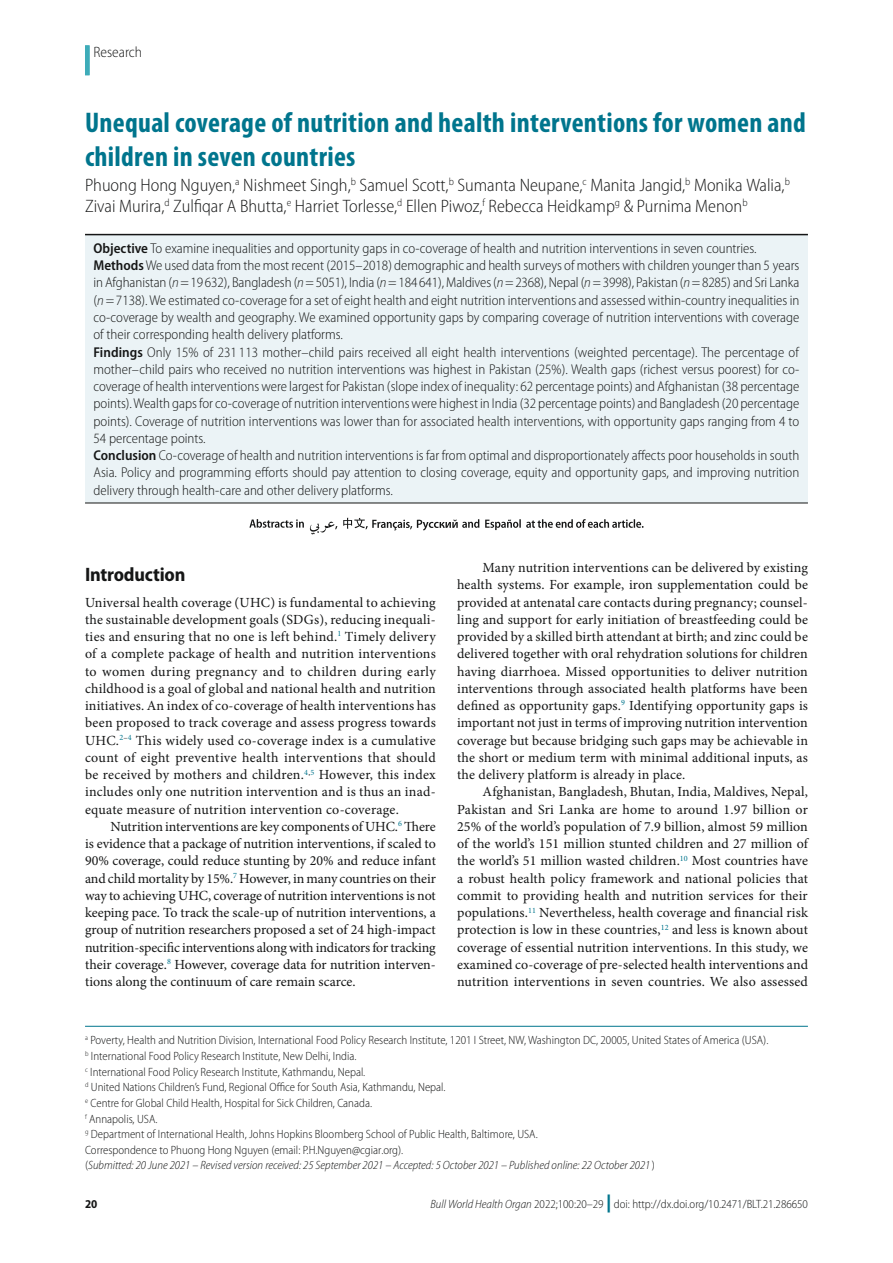
<style>
.page{position:relative;width:893px;height:1263px;background:#fff}
.page>*{position:absolute;margin:0;border:0;box-sizing:border-box;transform-origin:0 0}
.t1{font:700 condensed 28.5px/33.8px "Myriad Pro";letter-spacing:.01em;color:#00758d}
.t2{font:700 semi-condensed 19.5px "Myriad Pro";letter-spacing:-.01em;color:#151616}
.t3{font:300 semi-condensed 18px/21px "Myriad Pro";color:#151616}
.t4{font:300 semi-condensed 15px "Myriad Pro";color:#151616}
.t5{font:300 semi-condensed 14.25px/17.2px "Myriad Pro";color:#151616}
.t6{font:13.95px/17.2px "Minion Pro";letter-spacing:.01em;color:#151616;text-align:justify}
.t7{font:300 semi-condensed 12px/15.6px "Myriad Pro";color:#151616}
.t8{font:700 semi-condensed 12px "Myriad Pro";color:#151616}
.s1{font-weight:600}
.s2{font-style:italic}
.s3{font-weight:900;font-stretch:normal;font-size:18px;color:#00758d}
</style>
<div class="page">
<div style="left:85px;top:45px;width:5px;height:30px;background:#3eacb9"></div>
<hr style="left:85px;top:1026px;width:723px;height:1px;background:#00758d">
<div style="left:85px;top:235px;width:723px;height:268px;background:#ebf3f6"></div>
<hr style="left:85px;top:234px;width:723px;height:1px;background:#151616">
<hr style="left:85px;top:503px;width:723px;height:1px;background:#151616">
<svg style="left:310px;top:518px;width:334px;height:17px"></svg>
<svg style="left:249px;top:519px;width:55px;height:9px"></svg>
<p class="t4" style="left:94px;top:44px;width:50px">Research</p>
<h1 class="t1" style="left:85px;top:106px;width:722px">Unequal coverage of nutrition and health interventions for women and children in seven countries</h1>
<p class="t3" style="left:85px;top:175px;width:706px">Phuong Hong Nguyen,<sup>a</sup> Nishmeet Singh,<sup>b</sup> Samuel Scott,<sup>b</sup> Sumanta Neupane,<sup>c</sup> Manita Jangid,<sup>b</sup> Monika Walia,<sup>b<br></sup>Zivai Murira,<sup>d</sup> Zulfiqar A Bhutta,<sup>e</sup> Harriet Torlesse,<sup>d</sup> Ellen Piwoz,<sup>f</sup> Rebecca Heidkamp<sup>g</sup> &amp; Purnima Menon<sup>b</sup></p>
<p class="t5" style="left:93px;top:240px;width:707px"><span class="s1">Objective</span> To examine inequalities and opportunity gaps in co-coverage of health and nutrition interventions in seven countries.<br><span class="s1">Methods</span> We used data from the most recent (2015–2018) demographic and health surveys of mothers with children younger than 5 years in Afghanistan (<span class="s2">n</span>=19 632), Bangladesh (<span class="s2">n</span>=5051), India (<span class="s2">n</span>=184 641), Maldives (<span class="s2">n</span>=2368), Nepal (<span class="s2">n=</span>3998), Pakistan (<span class="s2">n</span>=8285) and Sri Lanka (<span class="s2">n</span>=7138). We estimated co-coverage for a set of eight health and eight nutrition interventions and assessed within-country inequalities in co-coverage by wealth and geography. We examined opportunity gaps by comparing coverage of nutrition interventions with coverage of their corresponding health delivery platforms.<br><span class="s1">Findings</span> Only 15% of 231 113 mother–child pairs received all eight health interventions (weighted percentage). The percentage of mother–child pairs who received no nutrition interventions was highest in Pakistan (25%). Wealth gaps (richest versus poorest) for co&shy;coverage of health interventions were largest for Pakistan (slope index of inequality: 62 percentage points) and Afghanistan (38 percentage points). Wealth gaps for co-coverage of nutrition interventions were highest in India (32 percentage points) and Bangladesh (20 percentage points). Coverage of nutrition interventions was lower than for associated health interventions, with opportunity gaps ranging from 4 to 54 percentage points.<br><span class="s1">Conclusion</span> Co-coverage of health and nutrition interventions is far from optimal and disproportionately affects poor households in south Asia. Policy and programming efforts should pay attention to closing coverage, equity and opportunity gaps, and improving nutrition delivery through health-care and other delivery platforms.</p>
<h2 class="t2" style="left:85px;top:562px;width:102px">Introduction</h2>
<p class="t6" style="left:85px;top:594px;width:352px">Universal health coverage (UHC) is fundamental to achieving the sustainable development goals (SDGs), reducing inequali&shy;ties and ensuring that no one is left behind.<sup>1</sup> Timely delivery of a complete package of health and nutrition interventions to women during pregnancy and to children during early childhood is a goal of global and national health and nutrition initiatives. An index of co-coverage of health interventions has been proposed to track coverage and assess progress towards UHC.<sup>2</sup><sup>–</sup><sup>4</sup> This widely used co-coverage index is a cumulative count of eight preventive health interventions that should be received by mothers and children.<sup>4</sup><sup>,</sup><sup>5</sup> However, this index includes only one nutrition intervention and is thus an inad&shy;equate measure of nutrition intervention co-coverage.</p>
<p class="t6" style="left:85px;top:818px;width:352px;text-indent:26px">Nutrition interventions are key components of UHC.<sup>6</sup> There is evidence that a package of nutrition interventions, if scaled to 90% coverage, could reduce stunting by 20% and reduce infant and child mortality by 15%.<sup>7</sup> However, in many countries on their way to achieving UHC, coverage of nutrition interventions is not keeping pace. To track the scale-up of nutrition interventions, a group of nutrition researchers proposed a set of 24 high-impact nutrition-specific interventions along with indicators for tracking their coverage.<sup>8</sup> However, coverage data for nutrition interven&shy;tions along the continuum of care remain scarce.</p>
<p class="t6" style="left:457px;top:559px;width:352px;text-indent:26px">Many nutrition interventions can be delivered by existing health systems. For example, iron supplementation could be provided at antenatal care contacts during pregnancy; counsel&shy;ling and support for early initiation of breastfeeding could be provided by a skilled birth attendant at birth; and zinc could be delivered together with oral rehydration solutions for children having diarrhoea. Missed opportunities to deliver nutrition interventions through associated health platforms have been defined as opportunity gaps.<sup>9</sup> Identifying opportunity gaps is important not just in terms of improving nutrition intervention coverage but because bridging such gaps may be achievable in the short or medium term with minimal additional inputs, as the delivery platform is already in place.</p>
<p class="t6" style="left:457px;top:783px;width:352px;text-indent:26px">Afghanistan, Bangladesh, Bhutan, India, Maldives, Nepal, Pakistan and Sri Lanka are home to around 1.97 billion or 25% of the world’s population of 7.9 billion, almost 59 million of the world’s 151 million stunted children and 27 million of the world’s 51 million wasted children.<sup>10</sup> Most countries have a robust health policy framework and national policies that commit to providing health and nutrition services for their populations.<sup>11</sup> Nevertheless, health coverage and financial risk protection is low in these countries,<sup>12</sup> and less is known about coverage of essential nutrition interventions. In this study, we examined co-coverage of pre-selected health interventions and nutrition interventions in seven countries. We also assessed</p>
<p class="t7" style="left:85px;top:1033px;width:685px"><sup>a</sup> Poverty, Health and Nutrition Division, International Food Policy Research Institute, 1201 I Street, NW, Washington DC, 20005, United States of America (USA). <sup>b</sup> International Food Policy Research Institute, New Delhi, India.<br><sup>c</sup> International Food Policy Research Institute, Kathmandu, Nepal.<br><sup>d</sup> United Nations Children’s Fund, Regional Office for South Asia, Kathmandu, Nepal.<br><sup>e</sup> Centre for Global Child Health, Hospital for Sick Children, Canada.<br><sup>f</sup> Annapolis, USA.<br><sup>g</sup> Department of International Health, Johns Hopkins Bloomberg School of Public Health, Baltimore, USA.<br>Correspondence to Phuong Hong Nguyen (email: P.H.Nguyen@cgiar.org).<br>(<span class="s2">Submitted: 20 June 2021 – Revised version received: 25 September 2021 – Accepted: 5 October 2021 – Published online: 22 October 2021</span> )</p>
<p class="t8" style="left:85px;top:1196px;width:14px">20</p>
<p class="t7" style="left:430px;top:1197px;width:379px"><span class="s2">Bull World Health Organ</span> 2022;100:20–29 <span class="s3">|</span> doi: http://dx.doi.org/10.2471/BLT.21.286650</p>
</div>
